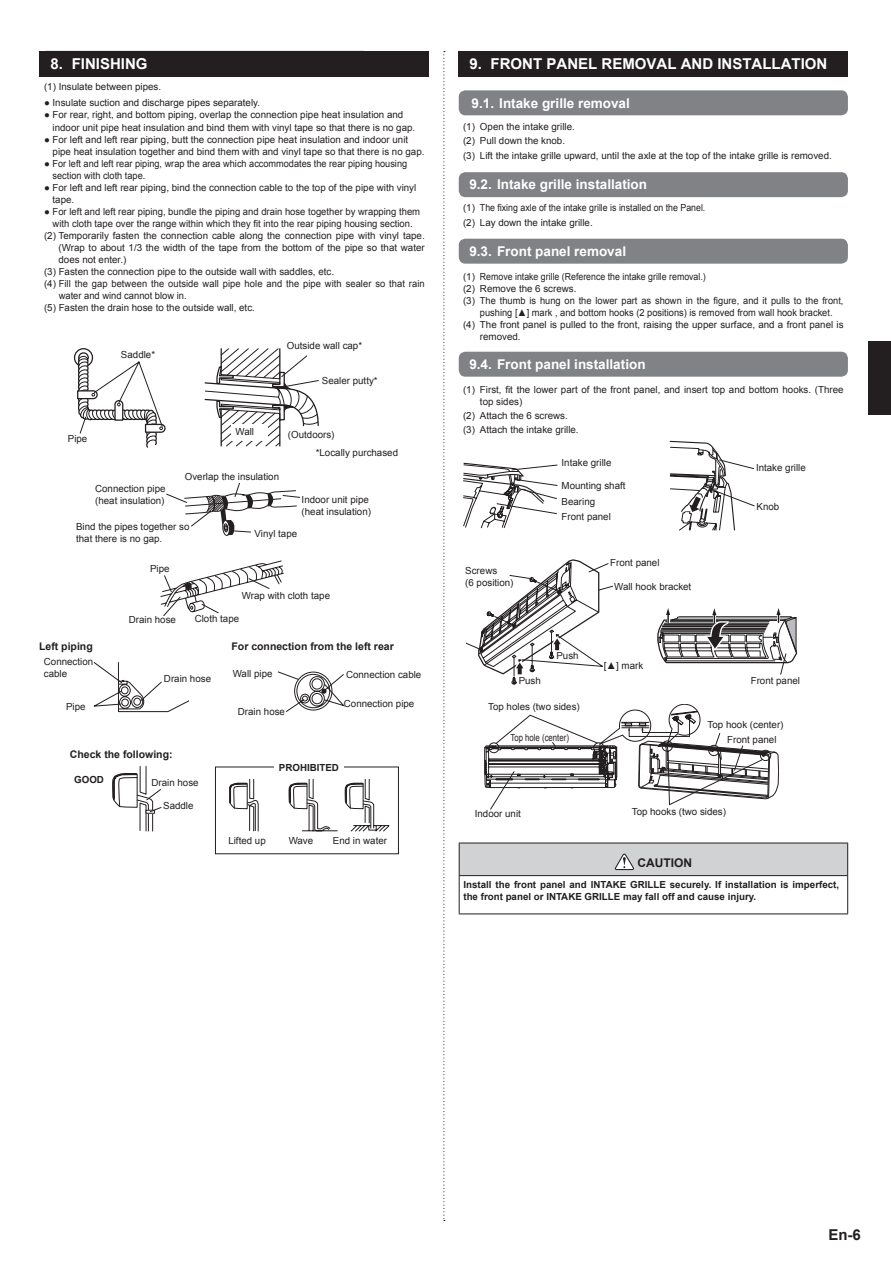
<style>
.page{position:relative;width:891px;height:1265px;background:#fff}
.page>*{position:absolute;margin:0;border:0;box-sizing:border-box;transform-origin:0 0}
.t1{font:700 15px "Arial";color:#fff}
.t2{font:700 15px "Arial";color:#231f20}
.t3{font:700 13.5px "Arial";color:#fff}
.t4{font:700 12px "Arial";color:#231f20}
.t5{font:700 10.5px "Arial";color:#231f20}
.t6{font:9.75px/12px "Arial";color:#231f20}
.t7{font:700 9.75px/12px "Arial";color:#231f20}
.t8{font:9.75px "Arial";color:#231f20;scale:.95 1}
.t9{font:9.75px "Arial";color:#231f20;scale:.96 1}
.t10{font:9.75px "Arial";color:#231f20;scale:.8 1}
</style>
<div class="page">
<svg style="left:443px;top:51px;width:2px;height:1168px"></svg>
<div style="left:868px;top:340px;width:23px;height:74px;background:#231f20"></div>
<div style="left:40px;top:51px;width:389px;height:25px;background:#231f20"></div>
<svg style="left:74px;top:348px;width:245px;height:100px"></svg>
<div style="left:231px;top:424px;width:37px;height:17px;background:#fff"></div>
<svg style="left:166px;top:483px;width:133px;height:52px"></svg>
<svg style="left:161px;top:560px;width:122px;height:55px"></svg>
<svg style="left:94px;top:662px;width:94px;height:50px"></svg>
<svg style="left:278px;top:671px;width:66px;height:40px"></svg>
<svg style="left:112px;top:766px;width:49px;height:65px"></svg>
<div style="left:215px;top:766px;width:184px;height:88px;border:1px solid #231f20"></div>
<svg style="left:229px;top:779px;width:160px;height:52px"></svg>
<div style="left:274px;top:762px;width:69px;height:12px;background:#fff"></div>
<div style="left:459px;top:51px;width:389px;height:25px;background:#231f20"></div>
<div style="left:459px;top:90px;width:389px;height:25px;background:#808285;border-radius:7px"></div>
<div style="left:459px;top:172px;width:389px;height:25px;background:#808285;border-radius:7px"></div>
<div style="left:459px;top:239px;width:389px;height:25px;background:#808285;border-radius:7px"></div>
<div style="left:459px;top:352px;width:389px;height:24px;background:#808285;border-radius:7px"></div>
<svg style="left:484px;top:704px;width:294px;height:105px"></svg>
<svg style="left:467px;top:559px;width:145px;height:125px"></svg>
<svg style="left:657px;top:608px;width:140px;height:66px"></svg>
<svg style="left:463px;top:462px;width:95px;height:66px"></svg>
<svg style="left:669px;top:441px;width:85px;height:89px"></svg>
<div style="left:459px;top:843px;width:388px;height:32px;background:#d1d2d4"></div>
<hr style="left:459px;top:842px;width:389px;height:1px;background:#231f20">
<hr style="left:459px;top:843px;width:1px;height:32px;background:#231f20">
<hr style="left:847px;top:843px;width:1px;height:32px;background:#231f20">
<hr style="left:459px;top:875px;width:389px;height:1px;background:#231f20">
<hr style="left:459px;top:876px;width:1px;height:37px;background:#231f20">
<hr style="left:847px;top:876px;width:1px;height:37px;background:#231f20">
<hr style="left:459px;top:913px;width:389px;height:1px;background:#231f20">
<svg style="left:615px;top:853px;width:19px;height:17px"></svg>
<h1 class="t1" style="left:50px;top:54px;width:99px">8. FINISHING</h1>
<p class="t6" style="left:44px;top:81px;width:119px">(1) Insulate between pipes.</p>
<p class="t6" style="left:44px;top:97px;width:217px">● Insulate suction and discharge pipes separately.</p>
<p class="t6" style="left:53px;top:109px;width:364px;text-indent:-9px">● For rear, right, and bottom piping, overlap the connection pipe heat insulation and indoor unit pipe heat insulation and bind them with vinyl tape so that there is no gap.</p>
<p class="t6" style="left:53px;top:133px;width:373px;text-indent:-9px">● For left and left rear piping, butt the connection pipe heat insulation and indoor unit pipe heat insulation together and bind them with and vinyl tape so that there is no gap.</p>
<p class="t6" style="left:53px;top:157px;width:356px;text-indent:-9px">● For left and left rear piping, wrap the area which accommodates the rear piping housing section with cloth tape.</p>
<p class="t6" style="left:53px;top:181px;width:365px;text-indent:-9px">● For left and left rear piping, bind the connection cable to the top of the pipe with vinyl tape.</p>
<p class="t6" style="left:44px;top:205px;width:377px">● For left and left rear piping, bundle the piping and drain hose together by wrapping them</p>
<p class="t6" style="left:53px;top:217px;width:362px">with cloth tape over the range within which they fit into the rear piping housing section.</p>
<p class="t6" style="left:44px;top:229px;width:382px">(2) Temporarily fasten the connection cable along the connection pipe with vinyl tape.</p>
<p class="t6" style="left:59px;top:241px;width:368px">(Wrap to about 1/3 the width of the tape from the bottom of the pipe so that water</p>
<p class="t6" style="left:59px;top:253px;width:69px">does not enter.)</p>
<p class="t6" style="left:44px;top:265px;width:291px">(3) Fasten the connection pipe to the outside wall with saddles, etc.</p>
<p class="t6" style="left:44px;top:277px;width:382px">(4) Fill the gap between the outside wall pipe hole and the pipe with sealer so that rain</p>
<p class="t9" style="left:59px;top:289px;width:135px">water and wind cannot blow in.</p>
<p class="t6" style="left:44px;top:301px;width:212px">(5) Fasten the drain hose to the outside wall, etc.</p>
<p class="t6" style="left:121px;top:349px;width:36px">Saddle*</p>
<p class="t6" style="left:68px;top:433px;width:21px">Pipe</p>
<p class="t6" style="left:95px;top:483px;width:72px">Connection pipe (heat insulation)</p>
<p class="t6" style="left:287px;top:339px;width:77px">Outside wall cap*</p>
<p class="t6" style="left:322px;top:374px;width:57px">Sealer putty*</p>
<p class="t6" style="left:235px;top:426px;width:20px">Wall</p>
<p class="t6" style="left:288px;top:429px;width:48px">(Outdoors)</p>
<p class="t6" style="left:185px;top:470px;width:96px">Overlap the insulation</p>
<p class="t6" style="left:316px;top:447px;width:84px">*Locally purchased</p>
<p class="t6" style="left:302px;top:493px;width:71px">Indoor unit pipe (heat insulation)</p>
<p class="t6" style="left:76px;top:520px;width:115px">Bind the pipes together so that there is no gap.</p>
<p class="t6" style="left:150px;top:563px;width:21px">Pipe</p>
<p class="t6" style="left:254px;top:528px;width:44px">Vinyl tape</p>
<p class="t6" style="left:242px;top:589px;width:90px">Wrap with cloth tape</p>
<p class="t5" style="left:39px;top:639px;width:55px">Left piping</p>
<p class="t6" style="left:44px;top:655px;width:51px">Connection cable</p>
<p class="t6" style="left:66px;top:700px;width:21px">Pipe</p>
<p class="t6" style="left:129px;top:613px;width:49px">Drain hose</p>
<p class="t6" style="left:195px;top:613px;width:46px">Cloth tape</p>
<p class="t6" style="left:164px;top:672px;width:49px">Drain hose</p>
<p class="t5" style="left:231px;top:639px;width:164px">For connection from the left rear</p>
<p class="t6" style="left:233px;top:667px;width:41px">Wall pipe</p>
<p class="t6" style="left:346px;top:669px;width:77px">Connection cable</p>
<p class="t6" style="left:344px;top:697px;width:72px">Connection pipe</p>
<p class="t6" style="left:238px;top:705px;width:49px">Drain hose</p>
<p class="t5" style="left:70px;top:747px;width:104px">Check the following:</p>
<p class="t7" style="left:74px;top:774px;width:31px">GOOD</p>
<p class="t6" style="left:163px;top:799px;width:32px">Saddle</p>
<p class="t6" style="left:152px;top:776px;width:49px">Drain hose</p>
<p class="t7" style="left:279px;top:761px;width:62px">PROHIBITED</p>
<p class="t6" style="left:228px;top:834px;width:39px">Lifted up</p>
<p class="t6" style="left:289px;top:834px;width:26px">Wave</p>
<p class="t6" style="left:333px;top:834px;width:56px">End in water</p>
<h1 class="t1" style="left:469px;top:54px;width:359px">9. FRONT PANEL REMOVAL AND INSTALLATION</h1>
<h2 class="t3" style="left:472px;top:94px;width:160px">9.1. Intake grille removal</h2>
<p class="t6" style="left:463px;top:119px;width:113px;line-height:14.1px">(1) Open the intake grille. (2) Pull down the knob.</p>
<p class="t6" style="left:463px;top:150px;width:370px">(3) Lift the intake grille upward, until the axle at the top of the intake grille is removed.</p>
<h2 class="t3" style="left:469px;top:176px;width:179px">9.2. Intake grille installation</h2>
<p class="t6" style="left:463px;top:199px;width:244px;line-height:15.3px">(1) The fixing axle of the intake grille is installed on the Panel. (2) Lay down the intake grille.</p>
<h2 class="t3" style="left:469px;top:242px;width:158px">9.3. Front panel removal</h2>
<p class="t6" style="left:463px;top:270px;width:244px">(1) Remove intake grille (Reference the intake grille removal.)</p>
<p class="t6" style="left:463px;top:282px;width:115px">(2) Remove the 6 screws.</p>
<p class="t6" style="left:463px;top:294px;width:382px">(3) The thumb is hung on the lower part as shown in the figure, and it pulls to the front,</p>
<p class="t8" style="left:480px;top:306px;width:373px">pushing [▲] mark , and bottom hooks (2 positions) is removed from wall hook bracket.</p>
<p class="t6" style="left:463px;top:318px;width:382px">(4) The front panel is pulled to the front, raising the upper surface, and a front panel is</p>
<p class="t6" style="left:480px;top:330px;width:42px">removed.</p>
<h2 class="t3" style="left:469px;top:355px;width:178px">9.4. Front panel installation</h2>
<p class="t6" style="left:480px;top:383px;width:365px;text-indent:-17px">(1) First, fit the lower part of the front panel, and insert top and bottom hooks. (Three top sides)</p>
<p class="t6" style="left:463px;top:408px;width:117px;line-height:14.1px">(2) Attach the 6 screws. (3) Attach the intake grille.</p>
<p class="t6" style="left:561px;top:457px;width:51px">Intake grille</p>
<p class="t6" style="left:756px;top:461px;width:51px">Intake grille</p>
<p class="t6" style="left:756px;top:500px;width:24px">Knob</p>
<p class="t6" style="left:561px;top:479px;width:65px">Mounting shaft</p>
<p class="t6" style="left:561px;top:495px;width:35px">Bearing</p>
<p class="t6" style="left:465px;top:565px;width:50px">Screws<br>(6 position)</p>
<p class="t6" style="left:561px;top:511px;width:51px">Front panel</p>
<p class="t6" style="left:610px;top:556px;width:51px">Front panel</p>
<p class="t6" style="left:614px;top:581px;width:79px">Wall hook bracket</p>
<p class="t6" style="left:519px;top:674px;width:24px">Push</p>
<p class="t6" style="left:556px;top:649px;width:24px">Push</p>
<p class="t6" style="left:488px;top:701px;width:93px">Top holes (two sides)</p>
<p class="t10" style="left:510px;top:730px;width:75px">Top hole (center)</p>
<p class="t6" style="left:604px;top:660px;width:41px">[▲] mark</p>
<p class="t6" style="left:751px;top:675px;width:51px">Front panel</p>
<p class="t6" style="left:727px;top:716px;width:58px;line-height:15.5px;text-indent:-20px">Top hook (center)<br>Front panel</p>
<p class="t6" style="left:475px;top:808px;width:48px">Indoor unit</p>
<p class="t6" style="left:632px;top:805px;width:96px">Top hooks (two sides)</p>
<p class="t4" style="left:637px;top:854px;width:56px">CAUTION</p>
<p class="t7" style="left:463px;top:879px;width:377px">Install the front panel and INTAKE GRILLE securely. If installation is imperfect, the front panel or INTAKE GRILLE may fall off and cause injury.</p>
<h1 class="t2" style="left:828px;top:1225px;width:34px">En-6</h1>
</div>
